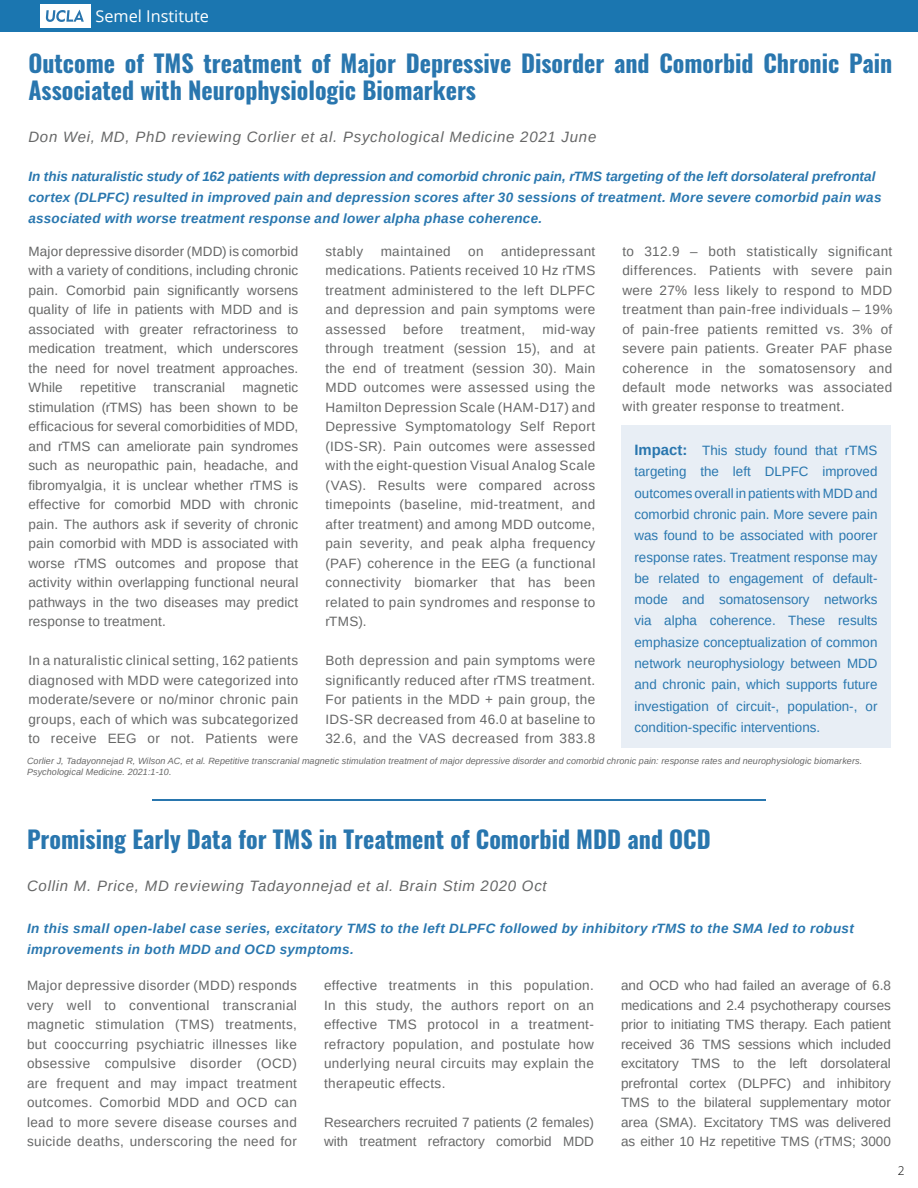
<style>
.page{position:relative;width:918px;height:1188px;background:#fff}
.page>*{position:absolute;margin:0;border:0;box-sizing:border-box;transform-origin:0 0}
.t1{font:700 24px/27px "Oswald";color:#2976ae}
.t2{font:16.35px "Open Sans";color:#fff}
.t3{font:italic 15px "Arimo";letter-spacing:.05em;color:#666767}
.t4{font:13.5px/19.5px "Arimo";letter-spacing:.03em;color:#666767;text-align:justify}
.t5{font:13.5px/21.3px "Arimo";color:#2977af;text-align:justify}
.t6{font:italic 700 13.5px/21px "Arimo";letter-spacing:.02em;color:#2977af}
.t7{font:13.5px/19.5px "Arimo";color:#666767}
.t8{font:13.5px "Arimo";letter-spacing:.01em;color:#666767}
.t9{font:300 12px "Open Sans";color:#000}
.t10{font:italic 9px/10.8px "Arimo";letter-spacing:.01em;color:#666}
.s1{font-weight:700;font-size:15px;color:#2976ae}
</style>
<div class="page">
<div style="left:0;top:0;width:918px;height:32px;background:#1b76b0"></div>
<div style="left:40px;top:4px;width:50px;height:24px;background:#fff"></div>
<svg style="left:46px;top:10px;width:38px;height:12px"></svg>
<hr style="left:152px;top:799px;width:614px;height:2px;background:#2976ae">
<div style="left:621px;top:425px;width:270px;height:322px;background:#e8eef5"></div>
<p class="t2" style="left:95px;top:5px;width:115px">Semel Institute</p>
<h1 class="t1" style="left:28px;top:51px;width:865px">Outcome of TMS treatment of Major Depressive Disorder and Comorbid Chronic Pain<br>Associated with Neurophysiologic Biomarkers</h1>
<p class="t3" style="left:28px;top:127px;width:569px">Don Wei, MD, PhD reviewing Corlier et al. Psychological Medicine 2021 June</p>
<p class="t6" style="left:28px;top:167px;width:855px">In this naturalistic study of 162 patients with depression and comorbid chronic pain, rTMS targeting of the left dorsolateral prefrontal cortex (DLPFC) resulted in improved pain and depression scores after 30 sessions of treatment. More severe comorbid pain was associated with worse treatment response and lower alpha phase coherence.</p>
<p class="t4" style="left:28px;top:241px;width:272px">Major depressive disorder (MDD) is comorbid with a variety of conditions, including chronic pain. Comorbid pain significantly worsens quality of life in patients with MDD and is associated with greater refractoriness to medication treatment, which underscores the need for novel treatment approaches.<br>While</p>
<p class="t4" style="left:622px;top:241px;width:272px">to 312.9 – both statistically significant differences. Patients with severe pain were 27% less likely to respond to MDD treatment than pain-free individuals – 19% of pain-free patients remitted vs. 3% of severe pain patients. Greater PAF phase coherence in the somatosensory and default mode networks was associated with greater response to treatment.</p>
<p class="t4" style="left:325px;top:241px;width:272px;text-indent:176px">antidepressant medications. Patients received 10 Hz rTMS treatment administered to the left DLPFC and depression and pain symptoms were assessed</p>
<p class="t4" style="left:325px;top:241px;width:39px">stably</p>
<p class="t4" style="left:381px;top:241px;width:72px">maintained</p>
<p class="t4" style="left:468px;top:241px;width:17px">on</p>
<p class="t4" style="left:325px;top:319px;width:272px;text-indent:217px">mid-way through treatment (session 15), and at the end of treatment (session 30). Main MDD outcomes were assessed using the Hamilton Depression Scale (HAM-D17) and Depressive Symptomatology Self Report (IDS-SR). Pain outcomes were assessed with the eight-question Visual Analog Scale (VAS). Results were compared across timepoints (baseline, mid-treatment, and after treatment) and among MDD outcome, pain severity, and peak alpha frequency (PAF) coherence in the EEG (a functional connectivity biomarker that has been related to pain syndromes and response to rTMS).</p>
<p class="t4" style="left:325px;top:651px;width:272px">Both depression and pain symptoms were significantly reduced after rTMS treatment.<br>For patients in the MDD + pain group, the IDS-SR decreased from 46.0 at baseline to 32.6, and the VAS decreased from 383.8</p>
<p class="t4" style="left:403px;top:319px;width:42px">before</p>
<p class="t4" style="left:461px;top:319px;width:66px">treatment,</p>
<p class="t4" style="left:28px;top:378px;width:272px;text-indent:214px">magnetic stimulation (rTMS) has been shown to be efficacious for several comorbidities of MDD, and rTMS can ameliorate pain syndromes such as neuropathic pain, headache, and fibromyalgia, it is unclear whether rTMS is effective for comorbid MDD with chronic pain. The authors ask if severity of chronic pain comorbid with MDD is associated with worse rTMS outcomes and propose that activity within overlapping functional neural pathways in the two diseases may predict response to treatment.</p>
<p class="t4" style="left:28px;top:651px;width:272px">In a naturalistic clinical setting, 162 patients diagnosed with MDD were categorized into moderate/severe or no/minor chronic pain groups, each of which was subcategorized to receive EEG or not. Patients were</p>
<p class="t4" style="left:80px;top:378px;width:58px">repetitive</p>
<p class="t8" style="left:154px;top:379px;width:73px">transcranial</p>
<p class="t5" style="left:634px;top:440px;width:244px"><span class="s1">Impact:</span> This study found that rTMS targeting the left DLPFC improved outcomes overall in patients with MDD and comorbid chronic pain. More severe pain was found to be associated with poorer response rates. Treatment response may be related to engagement of default&shy;mode and somatosensory networks via alpha coherence. These results emphasize conceptualization of common network neurophysiology between MDD and chronic pain, which supports future investigation of circuit-, population-, or condition-specific interventions.</p>
<p class="t10" style="left:27px;top:756px;width:837px">Corlier J, Tadayonnejad R, Wilson AC, et al. Repetitive transcranial magnetic stimulation treatment of major depressive disorder and comorbid chronic pain: response rates and neurophysiologic biomarkers.<br>Psychological Medicine. 2021:1-10.</p>
<h1 class="t1" style="left:27px;top:826px;width:685px">Promising Early Data for TMS in Treatment of Comorbid MDD and OCD</h1>
<p class="t3" style="left:27px;top:875px;width:521px">Collin M. Price, MD reviewing Tadayonnejad et al. Brain Stim 2020 Oct</p>
<p class="t6" style="left:27px;top:918px;width:828px">In this small open-label case series, excitatory TMS to the left DLPFC followed by inhibitory rTMS to the SMA led to robust improvements in both MDD and OCD symptoms.</p>
<p class="t4" style="left:27px;top:976px;width:272px">Major depressive disorder (MDD) responds very well to conventional transcranial magnetic stimulation (TMS) treatments, but cooccurring psychiatric illnesses like obsessive compulsive disorder (OCD) are frequent and may impact treatment outcomes. Comorbid MDD and OCD can lead to more severe disease courses and suicide deaths, underscoring the need for</p>
<p class="t4" style="left:621px;top:976px;width:272px">and OCD who had failed an average of 6.8 medications and 2.4 psychotherapy courses prior to initiating TMS therapy. Each patient received 36 TMS sessions which included excitatory TMS to the left dorsolateral prefrontal cortex (DLPFC) and inhibitory TMS to the bilateral supplementary motor area (SMA). Excitatory TMS was delivered as either 10 Hz repetitive TMS (rTMS; 3000</p>
<p class="t4" style="left:324px;top:976px;width:271px">effective treatments in this population.<br>In this study, the authors report on an effective TMS protocol in a treatment&shy;refractory population, and postulate how underlying neural circuits may explain the therapeutic effects.</p>
<p class="t7" style="left:324px;top:1113px;width:271px">Researchers recruited 7 patients (2 females) with treatment refractory comorbid MDD</p>
<p class="t9" style="left:898px;top:1162px;width:8px">2</p>
</div>
